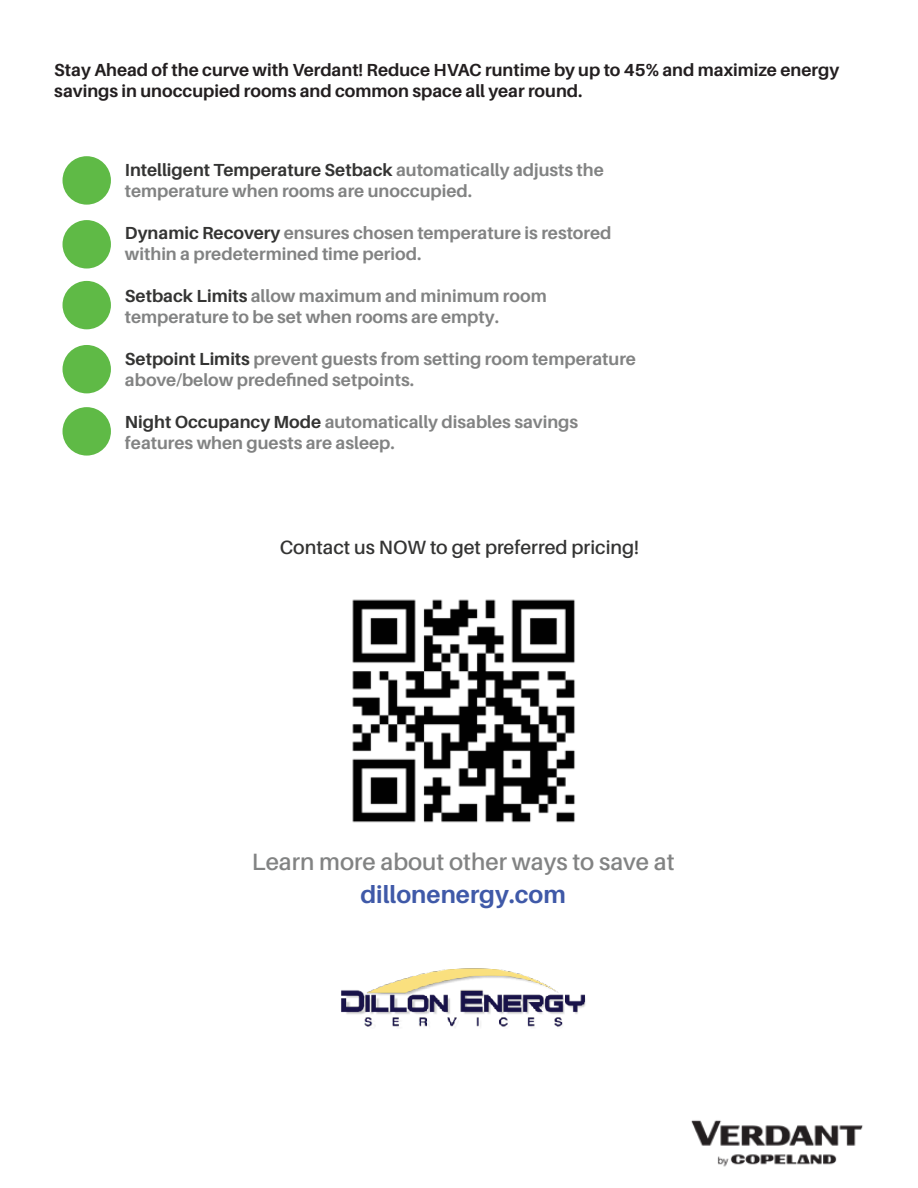
<style>
.page{position:relative;width:918px;height:1188px;background:#fff}
.page>*{position:absolute;margin:0;border:0;box-sizing:border-box;transform-origin:0 0}
.t1{font:700 24.45px "Aileron";color:#3f59a8}
.t2{font:600 23.55px "Aileron";color:#828383}
.t3{font:600 19.2px "Aileron";color:#343433}
.t4{font:700 17.55px/21px "Aileron";color:#828383}
.t5{font:700 17.55px/21px "Aileron";color:#231f20}
.s1{color:#343433}
</style>
<div class="page">
<div style="left:63px;top:156px;width:48px;height:49px;background:#5fba46;border-radius:50%"></div>
<div style="left:63px;top:220px;width:48px;height:49px;background:#5fba46;border-radius:50%"></div>
<div style="left:63px;top:281px;width:48px;height:48px;background:#5fba46;border-radius:50%"></div>
<div style="left:63px;top:345px;width:48px;height:48px;background:#5fba46;border-radius:50%"></div>
<div style="left:63px;top:407px;width:48px;height:49px;background:#5fba46;border-radius:50%"></div>
<img style="left:341px;top:968px;width:245px;height:59px">
<img style="left:691px;top:1120px;width:172px;height:47px">
<img style="left:352px;top:599px;width:223px;height:224px">
<p class="t5" style="left:54px;top:59px;width:786px">Stay Ahead of the curve with Verdant! Reduce HVAC runtime by up to 45% and maximize energy savings in unoccupied rooms and common space all year round.</p>
<p class="t4" style="left:125px;top:159px;width:480px"><span class="s1">Intelligent Temperature Setback</span> automatically adjusts the temperature when rooms are unoccupied.</p>
<p class="t4" style="left:125px;top:222px;width:488px"><span class="s1">Dynamic Recovery</span> ensures chosen temperature is restored within a predetermined time period.</p>
<p class="t4" style="left:125px;top:285px;width:423px"><span class="s1">Setback Limits</span> allow maximum and minimum room temperature to be set when rooms are empty.</p>
<p class="t4" style="left:125px;top:348px;width:513px"><span class="s1">Setpoint Limits</span> prevent guests from setting room temperature above/below predefined setpoints.</p>
<p class="t4" style="left:125px;top:411px;width:455px"><span class="s1">Night Occupancy Mode</span> automatically disables savings features when guests are asleep.</p>
<p class="t3" style="left:280px;top:537px;width:361px">Contact us NOW to get preferred pricing!</p>
<h2 class="t2" style="left:252px;top:849px;width:424px">Learn more about other ways to save at</h2>
<h1 class="t1" style="left:361px;top:880px;width:207px">dillonenergy.com</h1>
</div>
